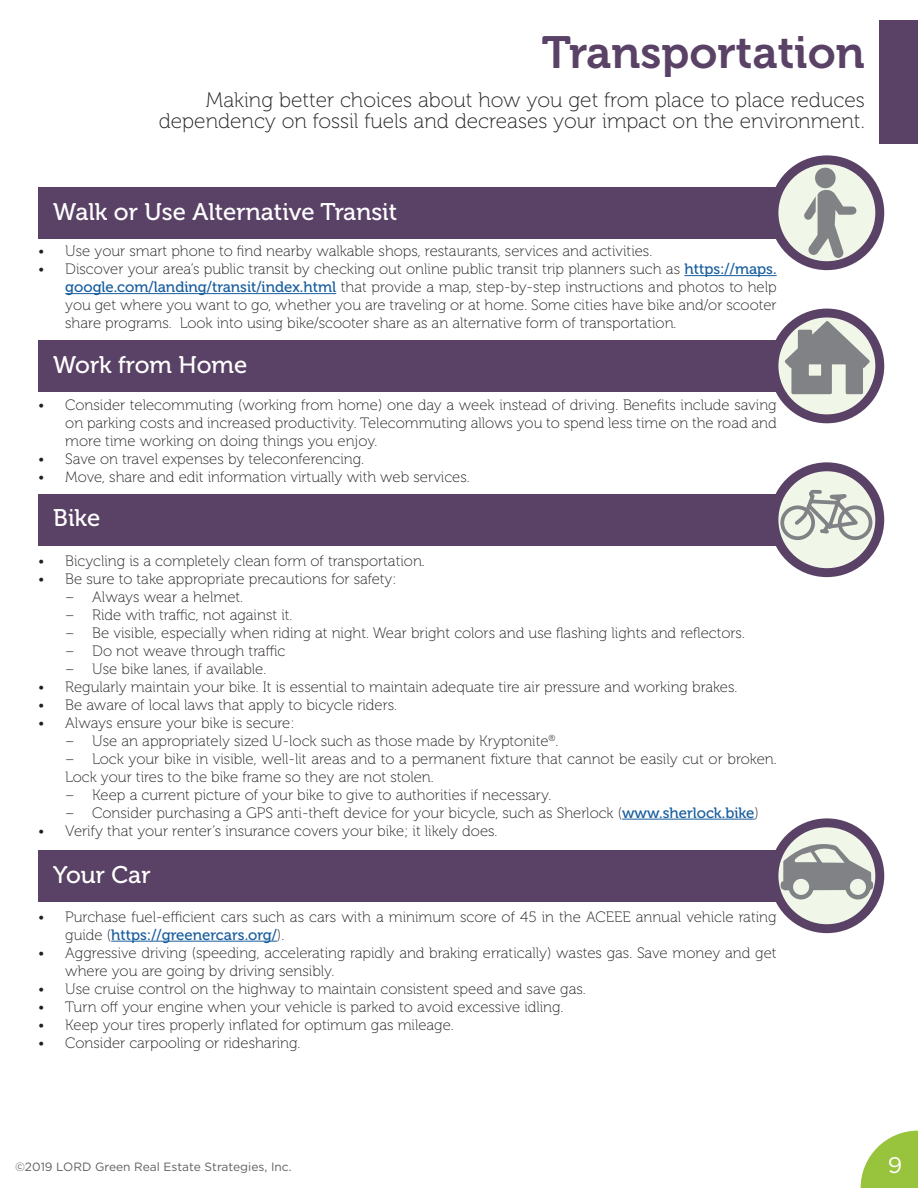
<style>
.page{position:relative;width:918px;height:1188px;background:#fff}
.page>*{position:absolute;margin:0;border:0;box-sizing:border-box;transform-origin:0 0}
.t1{font:45px "Museo 700";color:#5a4166}
.t2{font:24px "Museo 500";color:#fff}
.t3{font:22.5px "Gotham";color:#fff}
.t4{font:21px/21px "Museo 100";color:#231f20;text-align:right}
.t5{font:15px/18px "Museo 100";color:#231f20}
.t6{font:12px "Gotham";color:#5f615e}
.s1{font-family:"Museo 500";color:#175d9e}
</style>
<div class="page">
<div style="left:38px;top:850px;width:789px;height:51px;background:#5a4166"></div>
<div style="left:38px;top:494px;width:789px;height:51px;background:#5a4166"></div>
<div style="left:38px;top:340px;width:789px;height:52px;background:#5a4166"></div>
<div style="left:38px;top:187px;width:789px;height:51px;background:#5a4166"></div>
<div style="left:880px;top:20px;width:38px;height:124px;background:#5a4166"></div>
<hr style="left:684px;top:275px;width:93px;height:1px;background:#175d9e">
<hr style="left:65px;top:293px;width:271px;height:1px;background:#175d9e">
<hr style="left:622px;top:819px;width:133px;height:1px;background:#175d9e">
<svg style="left:770px;top:155px;width:114px;height:115px"></svg>
<svg style="left:775px;top:309px;width:109px;height:114px"></svg>
<svg style="left:770px;top:462px;width:114px;height:115px"></svg>
<svg style="left:770px;top:818px;width:114px;height:115px"></svg>
<hr style="left:111px;top:941px;width:166px;height:1px;background:#175d9e">
<svg style="left:861px;top:1131px;width:57px;height:57px"></svg>
<p class="t1" style="left:542px;top:28px;width:325px">Transportation</p>
<p class="t4" style="left:159px;top:90px;width:707px">Making better choices about how you get from place to place reduces dependency on fossil fuels and decreases your impact on the environment.</p>
<p class="t2" style="left:53px;top:198px;width:346px">Walk or Use Alternative Transit</p>
<p class="t5" style="left:38px;top:242px;width:616px">• Use your smart phone to find nearby walkable shops, restaurants, services and activities.</p>
<p class="t5" style="left:65px;top:260px;width:713px;text-align:justify;text-indent:-27px">• Discover your area’s public transit by checking out online public transit trip planners such as <span class="s1">https://maps. google.com/landing/transit/index.html</span> that provide a map, step-by-step instructions and photos to help you get where you want to go, whether you are traveling or at home. Some cities have bike and/or scooter share programs. Look into using bike/scooter share as an alternative form of transportation.</p>
<p class="t2" style="left:53px;top:351px;width:196px">Work from Home</p>
<p class="t5" style="left:65px;top:397px;width:713px;text-align:justify;text-indent:-27px">• Consider telecommuting (working from home) one day a week instead of driving. Benefits include saving on parking costs and increased productivity. Telecommuting allows you to spend less time on the road and more time working on doing things you enjoy.</p>
<p class="t5" style="left:38px;top:451px;width:327px">• Save on travel expenses by teleconferencing.</p>
<p class="t5" style="left:38px;top:469px;width:433px">• Move, share and edit information virtually with web services.</p>
<p class="t2" style="left:53px;top:505px;width:49px">Bike</p>
<p class="t5" style="left:38px;top:552px;width:388px">• Bicycling is a completely clean form of transportation.</p>
<p class="t5" style="left:38px;top:570px;width:360px">• Be sure to take appropriate precautions for safety:</p>
<p class="t5" style="left:65px;top:588px;width:179px">– Always wear a helmet.</p>
<p class="t5" style="left:65px;top:606px;width:229px">– Ride with traffic, not against it.</p>
<p class="t5" style="left:65px;top:624px;width:681px">– Be visible, especially when riding at night. Wear bright colors and use flashing lights and reflectors.</p>
<p class="t5" style="left:65px;top:642px;width:222px">– Do not weave through traffic</p>
<p class="t5" style="left:65px;top:660px;width:203px">– Use bike lanes, if available.</p>
<p class="t5" style="left:38px;top:678px;width:701px">• Regularly maintain your bike. It is essential to maintain adequate tire air pressure and working brakes.</p>
<p class="t5" style="left:38px;top:696px;width:360px">• Be aware of local laws that apply to bicycle riders.</p>
<p class="t5" style="left:38px;top:714px;width:258px">• Always ensure your bike is secure:</p>
<p class="t5" style="left:65px;top:732px;width:495px">– Use an appropriately sized U-lock such as those made by Kryptonite<sup>®</sup>.</p>
<p class="t5" style="left:65px;top:750px;width:713px">– Lock your bike in visible, well-lit areas and to a permanent fixture that cannot be easily cut or broken.<br>Lock your tires to the bike frame so they are not stolen.</p>
<p class="t5" style="left:65px;top:786px;width:488px">– Keep a current picture of your bike to give to authorities if necessary.</p>
<p class="t5" style="left:65px;top:804px;width:695px">– Consider purchasing a GPS anti-theft device for your bicycle, such as Sherlock (<span class="s1">www.sherlock.bike</span>)</p>
<p class="t5" style="left:38px;top:822px;width:461px">• Verify that your renter’s insurance covers your bike; it likely does.</p>
<p class="t2" style="left:53px;top:861px;width:99px">Your Car</p>
<p class="t5" style="left:65px;top:908px;width:713px;text-indent:-27px">• Purchase fuel-efficient cars such as cars with a minimum score of 45 in the ACEEE annual vehicle rating guide (<span class="s1">https://greenercars.org/</span>).</p>
<p class="t5" style="left:65px;top:944px;width:713px;text-indent:-27px">• Aggressive driving (speeding, accelerating rapidly and braking erratically) wastes gas. Save money and get where you are going by driving sensibly.</p>
<p class="t5" style="left:38px;top:980px;width:549px">• Use cruise control on the highway to maintain consistent speed and save gas.</p>
<p class="t5" style="left:38px;top:998px;width:527px">• Turn off your engine when your vehicle is parked to avoid excessive idling.</p>
<p class="t5" style="left:38px;top:1016px;width:417px">• Keep your tires properly inflated for optimum gas mileage.</p>
<p class="t5" style="left:38px;top:1034px;width:264px">• Consider carpooling or ridesharing.</p>
<p class="t6" style="left:15px;top:1159px;width:278px">©2019 LORD Green Real Estate Strategies, Inc.</p>
<p class="t3" style="left:888px;top:1151px;width:16px">9</p>
</div>
